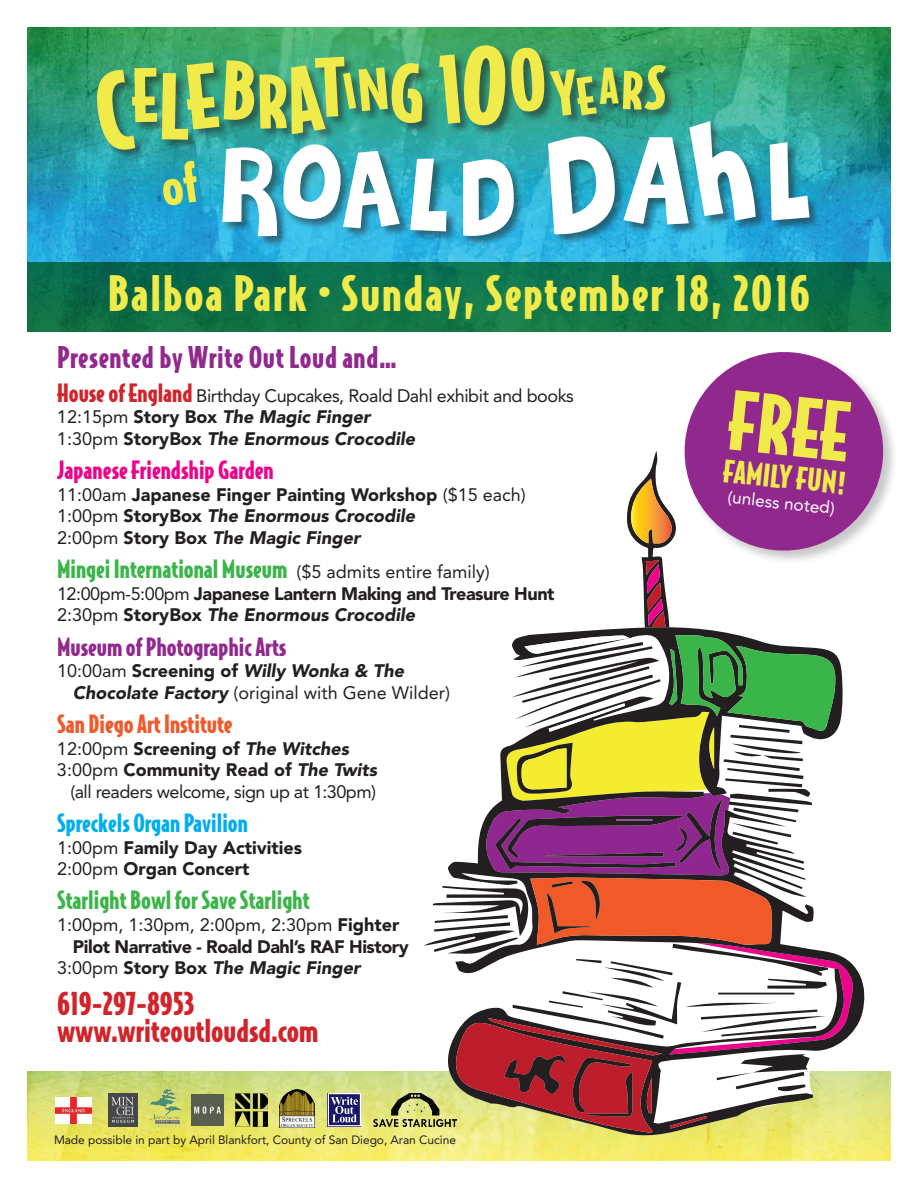
<style>
.page{position:relative;width:918px;height:1188px;background:#fff}
.page>*{position:absolute;margin:0;border:0;box-sizing:border-box;transform-origin:0 0}
.t1{font:110.7px "Cheri";color:#fff}
.t2{font:900 77.25px "Bodega Sans";color:#f0eb4a}
.t3{font:900 46.5px "Bodega Sans";letter-spacing:.04em;color:#f0eb4a}
.t4{font:900 30px/27px "Bodega Sans";color:#d1232a}
.t5{font:900 29.7px "Bodega Sans";color:#f0eb4a}
.t6{font:900 28.5px "Bodega Sans";letter-spacing:.02em;color:#91288e}
.t7{font:900 24px "Bodega Sans";color:#3bb54a}
.t8{font:900 24px "Bodega Sans";color:#ed028c}
.t9{font:900 24px "Bodega Sans";color:#91288e}
.t10{font:900 24px "Bodega Sans";color:#00aeef}
.t11{font:900 24px "Bodega Sans";color:#f1582a}
.t12{font:900 18px/21.6px "Avenir";color:#231f20}
.t13{font:18px/21.6px "Avenir";letter-spacing:-.025em;color:#231f20}
.t14{font:900 18px/21.6px "Avenir";letter-spacing:-.025em;color:#231f20}
.t15{font:18px/21.6px "Avenir";color:#231f20}
.t16{font:italic 900 18px "Avenir";color:#231f20}
.t17{font:17.1px "Avenir";color:#fff}
.t18{font:12px "Avenir";letter-spacing:-.005em;color:#231f20}
.s1{font-family:"Bodega Sans";font-weight:900;font-size:24px;color:#d1232a}
.s2{font-weight:900}
.s3{font-weight:900;font-style:italic}
.s4{font-weight:400}
.s5{font-style:italic}
.s6{font-family:"Avenir";font-weight:400;font-size:18px;color:#231f20}
.s7{font-weight:400;font-style:normal}
.s8{font-style:normal}
</style>
<div class="page">
<img style="left:27px;top:27px;width:864px;height:235px">
<svg style="left:27px;top:262px;width:864px;height:70px;background:#0e714a"></svg>
<img style="left:27px;top:1071px;width:864px;height:90px">
<div style="left:222px;top:147px;width:67px;height:101px;background:#231f20;opacity:.52"></div>
<div style="left:343px;top:150px;width:68px;height:90px;background:#231f20;opacity:.52"></div>
<div style="left:410px;top:158px;width:48px;height:85px;background:#231f20;opacity:.52"></div>
<div style="left:462px;top:159px;width:63px;height:88px;background:#231f20;opacity:.52"></div>
<div style="left:547px;top:136px;width:79px;height:109px;background:#231f20;opacity:.52"></div>
<div style="left:689px;top:121px;width:78px;height:111px;background:#231f20;opacity:.52"></div>
<div style="left:769px;top:142px;width:52px;height:90px;background:#231f20;opacity:.52"></div>
<svg style="left:441px;top:972px;width:428px;height:166px"></svg>
<svg style="left:424px;top:451px;width:434px;height:682px"></svg>
<div style="left:683px;top:350px;width:215px;height:215px;background:#231f20;opacity:.25"></div>
<svg style="left:679px;top:350px;width:209px;height:206px;fill:#91288e"></svg>
<img style="left:55px;top:1098px;width:36px;height:26px">
<img style="left:151px;top:1089px;width:30px;height:38px">
<img style="left:108px;top:1094px;width:30px;height:32px">
<img style="left:191px;top:1094px;width:32px;height:32px">
<img style="left:235px;top:1094px;width:33px;height:32px">
<div style="left:328px;top:1093px;width:33px;height:34px;background:#5f5d95"></div>
<svg style="left:328px;top:1093px;width:33px;height:33px"></svg>
<img style="left:279px;top:1089px;width:35px;height:38px">
<img style="left:373px;top:1094px;width:83px;height:32px">
<svg style="left:769px;top:141px;width:41px;height:79px;background:#238498"></svg>
<img style="left:92px;top:44px;width:664px;height:193px">
<h1 class="t1" style="left:451px;top:140px;width:61px">D</h1>
<h3 class="t3" style="left:108px;top:262px;width:704px">Balboa Park <sup>•</sup> Sunday, September 18, 2016</h3>
<h3 class="t6" style="left:57px;top:338px;width:341px">Presented by Write Out Loud and…</h3>
<p class="t13" style="left:57px;top:385px;width:518px"><span class="s1">House of England</span> Birthday Cupcakes, Roald Dahl exhibit and books<br>12:15pm <span class="s2">Story Box</span> <span class="s3">The Magic Finger<br></span>1:30pm <span class="s2">StoryBox</span> <span class="s3">The Enormous Crocodile</span></p>
<h3 class="t8" style="left:57px;top:454px;width:218px">Japanese Friendship Garden</h3>
<p class="t12" style="left:57px;top:484px;width:470px"><span class="s4">11:00am</span> Japanese Finger Painting Workshop <span class="s4">($15 each)<br>1:00pm</span> StoryBox <span class="s5">The Enormous Crocodile<br></span><span class="s4">2:00pm</span> Story Box <span class="s5">The Magic Finger</span></p>
<h3 class="t7" style="left:57px;top:553px;width:434px">Mingei International Museum <span class="s6">($5 admits entire family)</span></h3>
<p class="t14" style="left:57px;top:583px;width:499px"><span class="s4">12:00pm-5:00pm</span> Japanese Lantern Making and Treasure Hunt<br><span class="s4">2:30pm</span> StoryBox <span class="s5">The Enormous Crocodile</span></p>
<h3 class="t9" style="left:57px;top:630px;width:231px">Museum of Photographic Arts</h3>
<p class="t15" style="left:73px;top:660px;width:379px;text-indent:-16px">10:00am <span class="s2">Screening of</span> <span class="s3">Willy Wonka &amp; The<br>Chocolate Factory</span> (original with Gene Wilder)</p>
<h3 class="t11" style="left:57px;top:708px;width:177px">San Diego Art Institute</h3>
<p class="t12" style="left:57px;top:737px;width:294px"><span class="s4">12:00pm</span> Screening of <span class="s5">The Witches</span></p>
<p class="t12" style="left:57px;top:759px;width:322px"><span class="s4">3:00pm</span> Community Read of <span class="s5">The Twits</span></p>
<p class="t13" style="left:70px;top:781px;width:307px">(all readers welcome, sign up at 1:30pm)</p>
<h3 class="t10" style="left:57px;top:807px;width:192px">Spreckels Organ Pavilion</h3>
<p class="t12" style="left:57px;top:836px;width:247px"><span class="s4">1:00pm</span> Family Day Activities<br><span class="s4">2:00pm</span> Organ Concert</p>
<h3 class="t7" style="left:57px;top:884px;width:254px">Starlight Bowl for Save Starlight</h3>
<p class="t15" style="left:57px;top:914px;width:344px">1:00pm, 1:30pm, 2:00pm, 2:30pm <span class="s2">Fighter</span></p>
<p class="t14" style="left:73px;top:935px;width:337px">Pilot Narrative - Roald Dahl’s RAF History</p>
<p class="t16" style="left:57px;top:957px;width:305px"><span class="s7">3:00pm</span> <span class="s8">Story Box</span> The Magic Finger</p>
<h3 class="t4" style="left:57px;top:989px;width:263px">619-297-8953 www.writeoutloudsd.com</h3>
<p class="t18" style="left:54px;top:1133px;width:404px">Made possible in part by April Blankfort, County of San Diego, Aran Cucine</p>
<h2 class="t2" style="left:734px;top:368px;width:123px;rotate:6deg">FREE</h2>
<h3 class="t5" style="left:725px;top:450px;width:124px;rotate:6deg">FAMILY FUN!</h3>
<p class="t17" style="left:729px;top:487px;width:109px;rotate:6deg">(unless noted)</p>
</div>
